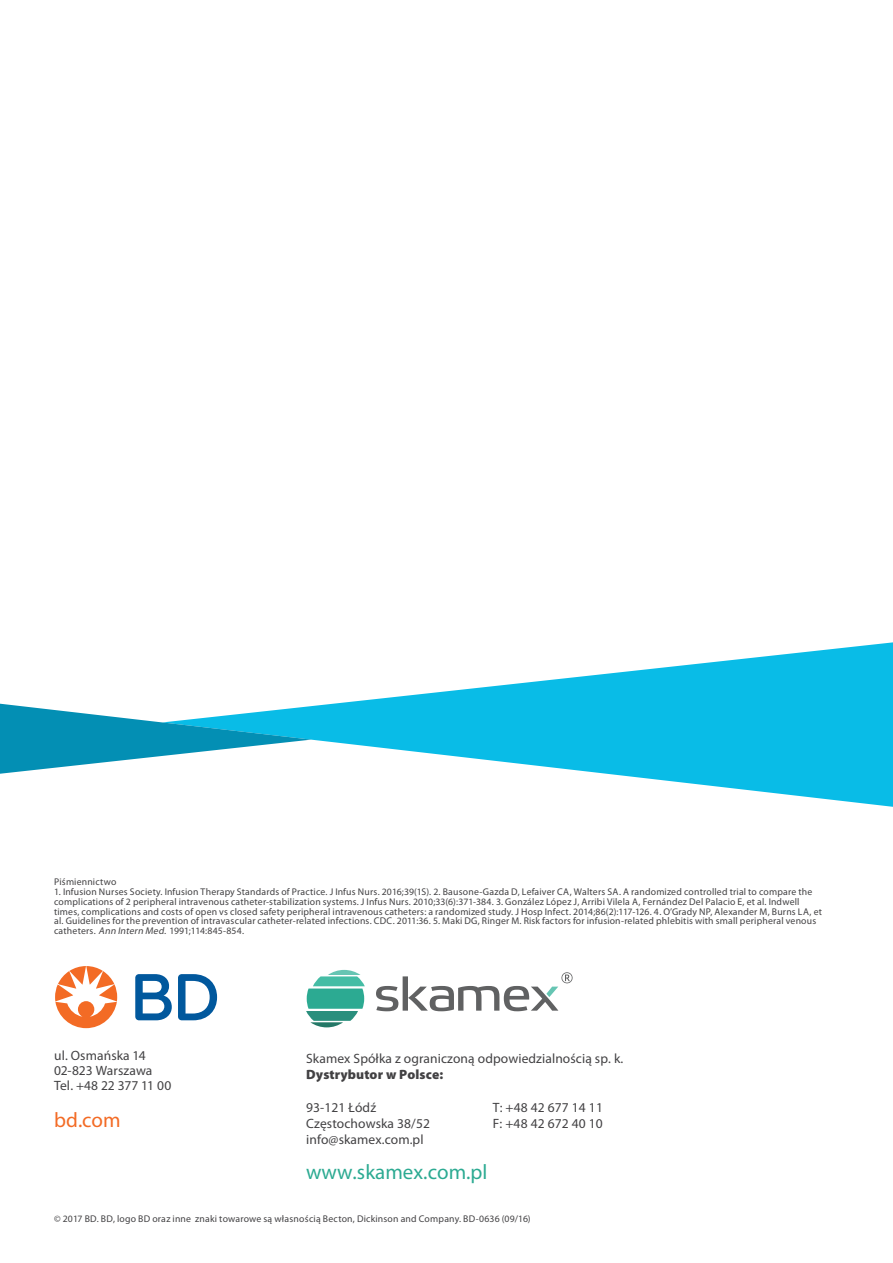
<style>
.page{position:relative;width:893px;height:1263px;background:#fff}
.page>*{position:absolute;margin:0;border:0;box-sizing:border-box;transform-origin:0 0}
.t1{font:21px "Myriad Pro";color:#2caa92}
.t2{font:21px "Myriad Pro";color:#f36b25}
.t3{font:13.5px/16.2px "Myriad Pro";letter-spacing:.01em;color:#424143}
.t4{font:900 13.5px "Myriad Pro";letter-spacing:.01em;color:#424143}
.t5{font:9.75px/9.8px "Myriad Pro";letter-spacing:.02em;color:#424143}
.s1{font-style:italic}
</style>
<div class="page">
<svg style="left:135px;top:974px;width:82px;height:46px"></svg>
<svg style="left:55px;top:966px;width:62px;height:62px"></svg>
<svg style="left:311px;top:642px;width:582px;height:165px;fill:#09bce7"></svg>
<svg style="left:0;top:704px;width:311px;height:70px"></svg>
<svg style="left:306px;top:970px;width:59px;height:57px"></svg>
<svg style="left:376px;top:972px;width:197px;height:39px"></svg>
<p class="t5" style="left:54px;top:877px;width:64px">Piśmiennictwo</p>
<p class="t5" style="left:54px;top:887px;width:769px">1. Infusion Nurses Society. Infusion Therapy Standards of Practice. J Infus Nurs. 2016;39(1S). 2. Bausone-Gazda D, Lefaiver CA, Walters SA. A randomized controlled trial to compare the complications of 2 peripheral intravenous catheter-stabilization systems. J Infus Nurs. 2010;33(6):371-384. 3. González López J, Arribi Vilela A, Fernández Del Palacio E, et al. Indwell times, complications and costs of open vs closed safety peripheral intravenous catheters: a randomized study. J Hosp Infect. 2014;86(2):117-126. 4. O’Grady NP, Alexander M, Burns LA, et al. Guidelines for the prevention of intravascular catheter-related infections. CDC. 2011:36. 5. Maki DG, Ringer M. Risk factors for infusion-related phlebitis with small peripheral venous catheters. <span class="s1">AnnInternMed.</span>1991;114:845-854.</p>
<h2 class="t3" style="left:54px;top:1047px;width:119px;line-height:15px">ul. Osmańska 14<br>02-823 Warszawa<br>Tel. +48 22 377 11 00</h2>
<h2 class="t3" style="left:306px;top:1050px;width:319px">Skamex Spółka z ograniczoną odpowiedzialnością sp. k.</h2>
<h2 class="t4" style="left:306px;top:1067px;width:139px">Dystrybutor w Polsce:</h2>
<h2 class="t3" style="left:306px;top:1099px;width:125px">93-121 Łódź<br>Częstochowska 38/52 info@skamex.com.pl</h2>
<h2 class="t3" style="left:493px;top:1099px;width:111px">T: +48 42 677 14 11</h2>
<h1 class="t2" style="left:54px;top:1107px;width:68px">bd.com</h1>
<h2 class="t3" style="left:493px;top:1115px;width:111px">F: +48 42 672 40 10</h2>
<h1 class="t1" style="left:306px;top:1158px;width:183px">www.skamex.com.pl</h1>
<p class="t5" style="left:54px;top:1214px;width:478px">© 2017 BD. BD, logo BD oraz inne znaki towarowe są własnością Becton, Dickinson and Company. BD-0636 (09/16)</p>
</div>
